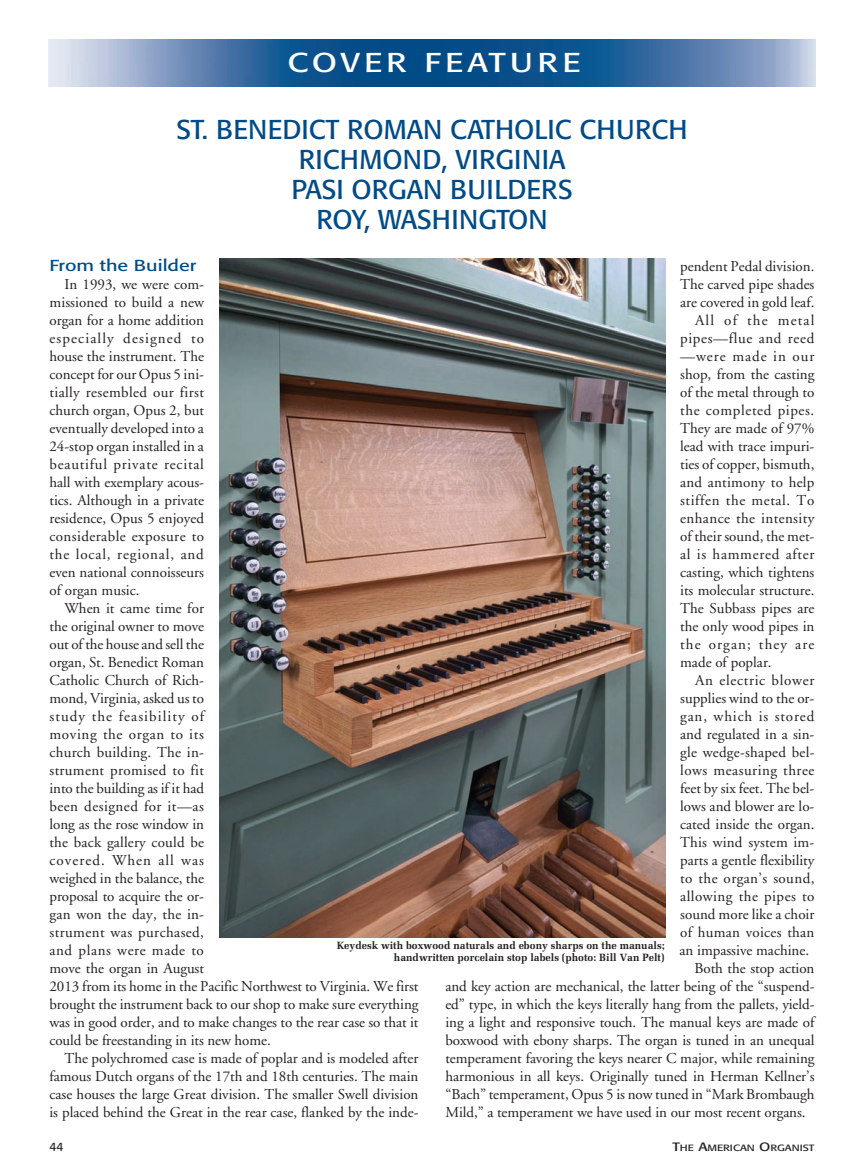
<style>
.page{position:relative;width:864px;height:1175px;background:#fff}
.page>*{position:absolute;margin:0;border:0;box-sizing:border-box;transform-origin:0 0}
.t1{font:27px/30px "Formata";color:#004b87;text-align:center}
.t2{font:27px "Formata";letter-spacing:.115em;color:#fff;scale:1.25 1}
.t3{font:15.75px "Formata";color:#004b87;scale:1.25 1}
.t4{font:15px/18px "Adobe Garamond";color:#231f20;text-align:justify}
.t5{font:15px "Adobe Garamond";letter-spacing:.045em;color:#231f20}
.t6{font:15px "Adobe Garamond";letter-spacing:.025em;color:#231f20}
.t7{font:15px "Adobe Garamond";letter-spacing:.04em;color:#231f20}
.t8{font:15px "Adobe Garamond";letter-spacing:.075em;color:#231f20}
.t9{font:15px "Adobe Garamond";letter-spacing:.035em;color:#231f20}
.t10{font:15px "Adobe Garamond";letter-spacing:.03em;color:#231f20}
.t11{font:15px "Adobe Garamond";letter-spacing:.055em;color:#231f20}
.t12{font:15px "Adobe Garamond";letter-spacing:.065em;color:#231f20}
.t13{font:12px "Formata";color:#231f20}
.t14{font:700 10.5px/12px "Melior";color:#231f20;text-align:right}
.t15{font:9px "Formata";color:#231f20;scale:1.25 1}
.s1{font-size:12px}
</style>
<div class="page">
<img style="left:49px;top:40px;width:766px;height:46px">
<img style="left:219px;top:259px;width:446px;height:679px">
<h1 class="t2" style="left:288px;top:51px;width:236px">COVER FEATURE</h1>
<h1 class="t1" style="left:177px;top:117px;width:512px">ST. BENEDICT ROMAN CATHOLIC CHURCH<br>RICHMOND, VIRGINIA<br>PASI ORGAN BUILDERS<br>ROY, WASHINGTON</h1>
<p class="t3" style="left:50px;top:258px;width:119px">From the Builder</p>
<p class="t4" style="left:49px;top:276px;width:156px;text-indent:15px">In 1993, we were com&shy;missioned to build a new organ for a home addition especially designed to house the instrument. The concept for our Opus 5 ini&shy;tially resembled our first church organ, Opus 2, but eventually developed into a 24-stop organ installed in a beautiful private recital hall with exemplary acous&shy;tics. Although in a private residence, Opus 5 enjoyed considerable exposure to the local, regional, and even national connoisseurs of organ music.</p>
<p class="t4" style="left:49px;top:600px;width:371px;text-align:left;text-indent:15px">When it came time for<br>the original owner to move<br>out of the house and sell the<br>organ, St. Benedict Roman<br>Catholic Church of Rich-<br>mond, Virginia, asked us to<br>study the feasibility of<br>moving the organ to its<br>church building. The in-<br>strument promised to fit<br>into the building as if it had<br>been designed for it—as<br>long as the rose window in<br>the back gallery could be<br>covered. When all was<br>weighed in the balance, the<br>proposal to acquire the or-<br>gan won the day, the in-<br>strument was purchased,<br>and plans were made to<br>move the organ in August<br>2013 from its home in the Pacific Northwest to Virginia. We first brought the instrument back to our shop to make sure everything was in good order, and to make changes to the rear case so that it could be freestanding in its new home.</p>
<p class="t4" style="left:49px;top:1050px;width:371px;text-indent:15px">The polychromed case is made of poplar and is modeled after famous Dutch organs of the 17th and 18th centuries. The main case houses the large Great division. The smaller Swell division is placed behind the Great in the rear case, flanked by the inde-</p>
<p class="t4" style="left:680px;top:258px;width:136px">pendent Pedal division.</p>
<p class="t4" style="left:680px;top:276px;width:136px">The carved pipe shades</p>
<p class="t4" style="left:680px;top:294px;width:136px">are covered in gold leaf.</p>
<p class="t8" style="left:695px;top:314px;width:121px">All of the metal</p>
<p class="t5" style="left:680px;top:332px;width:136px">pipes—flue and reed</p>
<p class="t12" style="left:680px;top:350px;width:136px">—were made in our</p>
<p class="t4" style="left:680px;top:366px;width:136px">shop, from the casting</p>
<p class="t4" style="left:680px;top:384px;width:136px">of the metal through to</p>
<p class="t7" style="left:680px;top:404px;width:136px">the completed pipes.</p>
<p class="t4" style="left:680px;top:420px;width:136px">They are made of 97%</p>
<p class="t4" style="left:680px;top:438px;width:136px">lead with trace impuri-</p>
<p class="t4" style="left:680px;top:456px;width:136px">ties of copper, bismuth,</p>
<p class="t4" style="left:680px;top:474px;width:136px">and antimony to help</p>
<p class="t7" style="left:680px;top:494px;width:136px">stiffen the metal. To</p>
<p class="t6" style="left:680px;top:512px;width:136px">enhance the intensity</p>
<p class="t4" style="left:680px;top:528px;width:136px">of their sound, the met-</p>
<p class="t5" style="left:680px;top:548px;width:136px">al is hammered after</p>
<p class="t4" style="left:680px;top:564px;width:136px">casting, which tightens</p>
<p class="t4" style="left:680px;top:582px;width:136px">its molecular structure.</p>
<p class="t4" style="left:680px;top:600px;width:136px">The Subbass pipes are</p>
<p class="t4" style="left:680px;top:618px;width:136px">the only wood pipes in</p>
<p class="t8" style="left:680px;top:638px;width:136px">the organ; they are</p>
<p class="t4" style="left:680px;top:654px;width:93px">made of poplar.</p>
<p class="t5" style="left:695px;top:674px;width:121px">An electric blower</p>
<p class="t4" style="left:680px;top:690px;width:136px">supplies wind to the or-</p>
<p class="t11" style="left:680px;top:710px;width:136px">gan, which is stored</p>
<p class="t4" style="left:680px;top:726px;width:136px">and regulated in a sin-</p>
<p class="t4" style="left:680px;top:744px;width:136px">gle wedge-shaped bel-</p>
<p class="t9" style="left:680px;top:764px;width:136px">lows measuring three</p>
<p class="t4" style="left:680px;top:780px;width:136px">feet by six feet. The bel-</p>
<p class="t4" style="left:680px;top:798px;width:136px">lows and blower are lo-</p>
<p class="t4" style="left:680px;top:816px;width:136px">cated inside the organ.</p>
<p class="t4" style="left:680px;top:834px;width:136px">This wind system im-</p>
<p class="t4" style="left:680px;top:852px;width:136px">parts a gentle flexibility</p>
<p class="t6" style="left:680px;top:872px;width:136px">to the organ’s sound,</p>
<p class="t10" style="left:680px;top:890px;width:136px">allowing the pipes to</p>
<p class="t4" style="left:680px;top:906px;width:136px">sound more like a choir</p>
<p class="t4" style="left:680px;top:924px;width:136px">of human voices than</p>
<p class="t4" style="left:679px;top:942px;width:131px">an impassive machine.</p>
<p class="t4" style="left:694px;top:960px;width:122px">Both the stop action</p>
<p class="t4" style="left:445px;top:978px;width:371px">and key action are mechanical, the latter being of the “suspend-</p>
<p class="t4" style="left:445px;top:996px;width:371px">ed” type, in which the keys literally hang from the pallets, yield-</p>
<p class="t4" style="left:445px;top:1014px;width:370px">ing a light and responsive touch. The manu al keys are made of</p>
<p class="t4" style="left:445px;top:1032px;width:371px">boxwood with ebony sharps. The organ is tuned in an unequal</p>
<p class="t4" style="left:445px;top:1050px;width:371px">temperament favoring the keys nearer C major, while remaining</p>
<p class="t4" style="left:445px;top:1068px;width:371px">harmonious in all keys. Originally tuned in Herman Kellner’s</p>
<p class="t4" style="left:445px;top:1086px;width:371px">“Bach” temperament, Opus 5 is now tuned in “Mark Brombaugh</p>
<p class="t4" style="left:445px;top:1104px;width:362px">Mild,” a temperament we have used in our most recent organs.</p>
<p class="t14" style="left:337px;top:939px;width:329px">Keydesk with boxwood naturals and ebony sharps on the manuals; handwritten porcelain stop labels (photo: Bill Van Pelt)</p>
<p class="t13" style="left:50px;top:1141px;width:15px">44</p>
<p class="t15" style="left:672px;top:1144px;width:115px"><span class="s1">T</span>HE <span class="s1">A</span>MERICAN <span class="s1">O</span>RGANIST</p>
</div>
